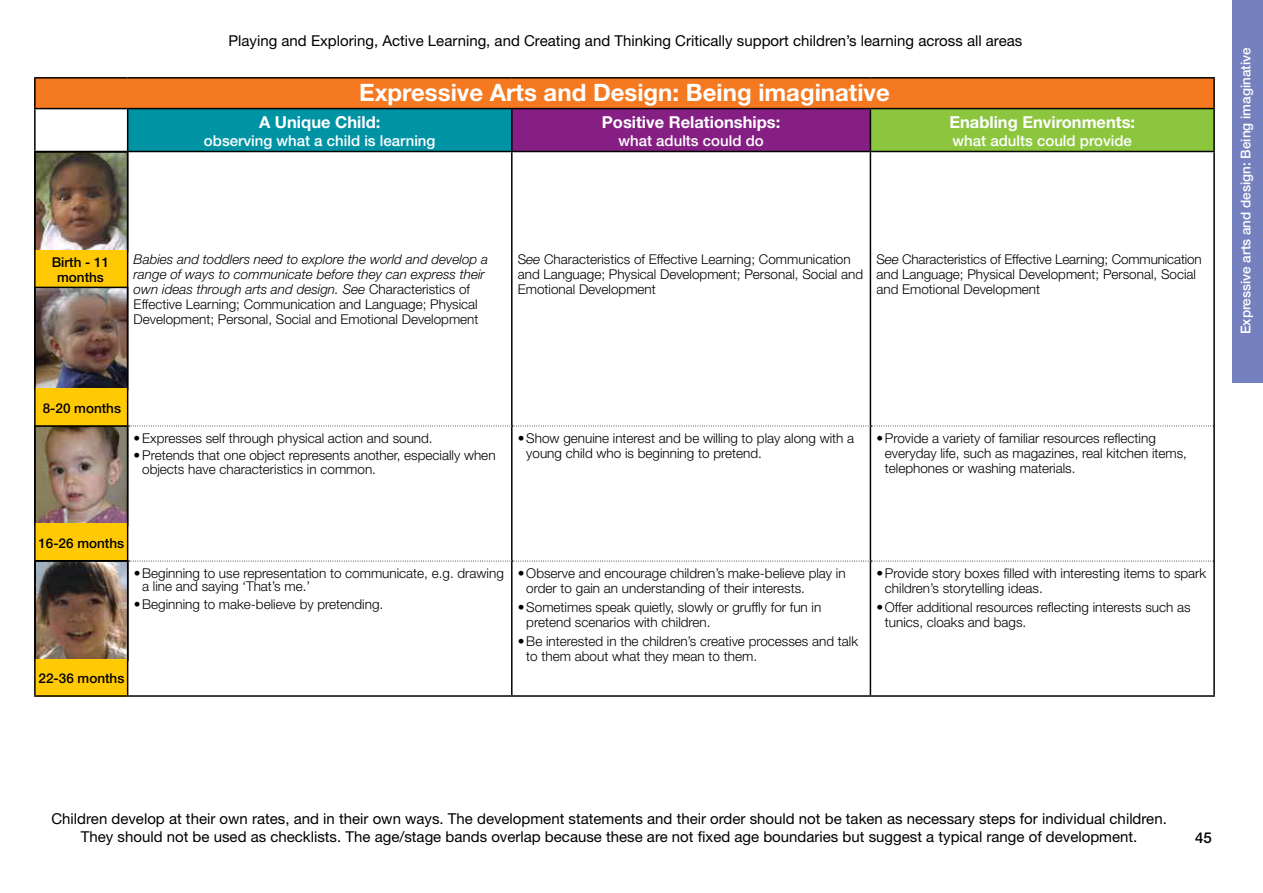
<style>
.page{position:relative;width:1263px;height:893px;background:#fff}
.page>*{position:absolute;margin:0;border:0;box-sizing:border-box;transform-origin:0 0}
.t1{font:700 24px "Helvetica Neue";color:#fff}
.t2{font:700 16.5px "Helvetica Neue";color:#fff}
.t3{font:15px/18px "Helvetica Neue";color:#000;text-align:center}
.t4{font:500 15px "Helvetica Neue";color:#fff}
.t5{font:500 15px "Helvetica Neue";color:#000}
.t6{font:300 13.5px/15px "Helvetica Neue";color:#000}
.t7{font:italic 300 13.5px/15px "Helvetica Neue";color:#000}
.t8{font:500 13.5px/15px "Helvetica Neue";color:#000;text-align:center}
.t9{font:500 13.5px "Helvetica Neue";color:#fff}
.s1{font-style:normal}
.s2{font-style:italic}
</style>
<div class="page">
<div style="left:1232px;top:0;width:31px;height:383px;background:#7581be"></div>
<img style="left:37px;top:428px;width:88px;height:95px">
<div style="left:35px;top:524px;width:92px;height:37px;background:#ffca04"></div>
<img style="left:37px;top:154px;width:88px;height:95px">
<div style="left:34px;top:151px;width:94px;height:101px;border:2px solid #000"></div>
<div style="left:34px;top:250px;width:93px;height:38px;background:#ffca04"></div>
<img style="left:37px;top:563px;width:89px;height:95px">
<div style="left:35px;top:659px;width:93px;height:37px;background:#ffca04"></div>
<img style="left:37px;top:290px;width:88px;height:97px">
<div style="left:34px;top:287px;width:94px;height:103px;border:2px solid #000"></div>
<div style="left:36px;top:389px;width:92px;height:37px;background:#ffca04"></div>
<div style="left:35px;top:78px;width:1179px;height:31px;background:#f47920"></div>
<div style="left:128px;top:109px;width:384px;height:42px;background:#0093a4"></div>
<div style="left:512px;top:109px;width:358px;height:42px;background:#861f83"></div>
<div style="left:870px;top:109px;width:344px;height:42px;background:#8cc63e"></div>
<hr style="left:34px;top:77px;width:94px;height:2px;background:#000">
<hr style="left:34px;top:79px;width:2px;height:29px;background:#000">
<hr style="left:128px;top:77px;width:384px;height:2px;background:#000">
<hr style="left:512px;top:77px;width:358px;height:2px;background:#000">
<hr style="left:870px;top:77px;width:345px;height:2px;background:#000">
<hr style="left:1213px;top:79px;width:2px;height:29px;background:#000">
<hr style="left:34px;top:108px;width:94px;height:1px;background:#000">
<hr style="left:34px;top:109px;width:2px;height:42px;background:#000">
<hr style="left:128px;top:108px;width:384px;height:1px;background:#000">
<hr style="left:127px;top:109px;width:1px;height:42px;background:#000">
<hr style="left:512px;top:108px;width:358px;height:1px;background:#000">
<hr style="left:511px;top:109px;width:1px;height:42px;background:#000">
<hr style="left:870px;top:108px;width:345px;height:1px;background:#000">
<hr style="left:870px;top:109px;width:1px;height:42px;background:#000">
<hr style="left:1213px;top:109px;width:2px;height:42px;background:#000">
<hr style="left:34px;top:151px;width:94px;height:1px;background:#000">
<hr style="left:34px;top:152px;width:2px;height:273px;background:#000">
<hr style="left:128px;top:151px;width:384px;height:1px;background:#000">
<hr style="left:512px;top:151px;width:358px;height:1px;background:#000">
<hr style="left:870px;top:151px;width:345px;height:1px;background:#000">
<hr style="left:34px;top:425px;width:94px;height:2px;background:#000">
<hr style="left:34px;top:427px;width:2px;height:133px;background:#000">
<hr style="left:34px;top:560px;width:94px;height:2px;background:#000">
<hr style="left:34px;top:562px;width:2px;height:133px;background:#000">
<hr style="left:34px;top:695px;width:94px;height:2px;background:#000">
<hr style="left:127px;top:152px;width:1px;height:273px;background:#000">
<hr style="left:511px;top:152px;width:1px;height:274px;background:#000">
<hr style="left:870px;top:152px;width:1px;height:274px;background:#000">
<hr style="left:1213px;top:152px;width:2px;height:274px;background:#000">
<hr style="left:127px;top:427px;width:1px;height:133px;background:#000">
<hr style="left:511px;top:426px;width:1px;height:135px;background:#000">
<hr style="left:870px;top:426px;width:1px;height:135px;background:#000">
<hr style="left:1213px;top:426px;width:2px;height:135px;background:#000">
<svg style="left:129px;top:426px;width:1085px;height:1px"></svg>
<svg style="left:129px;top:561px;width:1084px;height:1px"></svg>
<hr style="left:127px;top:562px;width:1px;height:133px;background:#000">
<hr style="left:511px;top:561px;width:1px;height:134px;background:#000">
<hr style="left:870px;top:561px;width:1px;height:134px;background:#000">
<hr style="left:1213px;top:561px;width:2px;height:134px;background:#000">
<hr style="left:128px;top:695px;width:384px;height:2px;background:#000">
<hr style="left:512px;top:695px;width:358px;height:2px;background:#000">
<hr style="left:870px;top:695px;width:345px;height:2px;background:#000">
<p class="t3" style="left:228px;top:33px;width:795px">Playing and Exploring, Active Learning, and Creating and Thinking Critically support children’s learning across all areas</p>
<h1 class="t1" style="left:359px;top:84px;width:532px">Expressive Arts and Design: Being imaginative</h1>
<p class="t2" style="left:259px;top:115px;width:123px">A Unique Child:</p>
<p class="t4" style="left:204px;top:135px;width:233px">observing what a child is learning</p>
<p class="t2" style="left:602px;top:115px;width:180px">Positive Relationships:</p>
<p class="t4" style="left:618px;top:135px;width:147px">what adults could do</p>
<p class="t2" style="left:949px;top:115px;width:187px">Enabling Environments:</p>
<p class="t4" style="left:953px;top:135px;width:181px">what adults could provide</p>
<p class="t8" style="left:52px;top:256px;width:59px">Birth - 11 months</p>
<p class="t7" style="left:134px;top:253px;width:356px">Babies and toddlers need to explore the world and develop a range of ways to communicate before they can express their own ideas through arts and design. See <span class="s1">Characteristics of Effective Learning; Communication and Language; Physical Development; Personal, Social and Emotional Development</span></p>
<p class="t6" style="left:518px;top:253px;width:347px">S<span class="s2">ee</span> Characteristics of Effective Learning; Communication and Language; Physical Development; Personal, Social and<br>Emotional Development</p>
<p class="t6" style="left:876px;top:253px;width:327px">S<span class="s2">ee</span> Characteristics of Effective Learning; Communication and Language; Physical Development; Personal, Social and Emotional Development</p>
<p class="t8" style="left:43px;top:402px;width:80px">8-20 months</p>
<p class="t6" style="left:134px;top:432px;width:301px">• Expresses self through physical action and sound.</p>
<p class="t6" style="left:142px;top:450px;width:355px;line-height:13.5px;text-indent:-9px">• Pretends that one object represents another, especially when objects have characteristics in common.</p>
<p class="t6" style="left:526px;top:432px;width:329px;text-indent:-9px">• Show genuine interest and be willing to play along with a young child who is beginning to pretend.</p>
<p class="t6" style="left:885px;top:432px;width:304px;text-indent:-9px">• Provide a variety of familiar resources reflecting everyday life, such as magazines, real kitchen items, telephones or washing materials.</p>
<p class="t8" style="left:38px;top:537px;width:87px">16-26 months</p>
<p class="t6" style="left:142px;top:567px;width:363px;line-height:13.5px;text-indent:-9px">• Beginning to use representation to communicate, e.g. drawing a line and saying ‘That’s me.’</p>
<p class="t6" style="left:134px;top:598px;width:251px">• Beginning to make-believe by pretending.</p>
<p class="t8" style="left:39px;top:672px;width:87px">22-36 months</p>
<p class="t6" style="left:526px;top:567px;width:321px;text-indent:-9px">• Observe and encourage children’s make-believe play in order to gain an understanding of their interests.</p>
<p class="t6" style="left:526px;top:601px;width:297px;text-indent:-9px">• Sometimes speak quietly, slowly or gruffly for fun in pretend scenarios with children.</p>
<p class="t6" style="left:526px;top:635px;width:333px;text-indent:-9px">• Be interested in the children’s creative processes and talk to them about what they mean to them.</p>
<p class="t6" style="left:885px;top:567px;width:323px;text-indent:-9px">• Provide story boxes filled with interesting items to spark children’s storytelling ideas.</p>
<p class="t6" style="left:885px;top:601px;width:307px;text-indent:-9px">• Offer additional resources reflecting interests such as tunics, cloaks and bags.</p>
<p class="t9" style="left:1241px;top:334px;width:288px;rotate:-90deg">Expressive arts and design: Being imaginative</p>
<p class="t3" style="left:51px;top:811px;width:1117px">Children develop at their own rates, and in their own ways. The development statements and their order should not be taken as necessary steps for individual children.<br>They should not be used as checklists. The age/stage bands overlap because these are not fixed age boundaries but suggest a typical range of development.</p>
<p class="t5" style="left:1195px;top:831px;width:18px">45</p>
</div>
